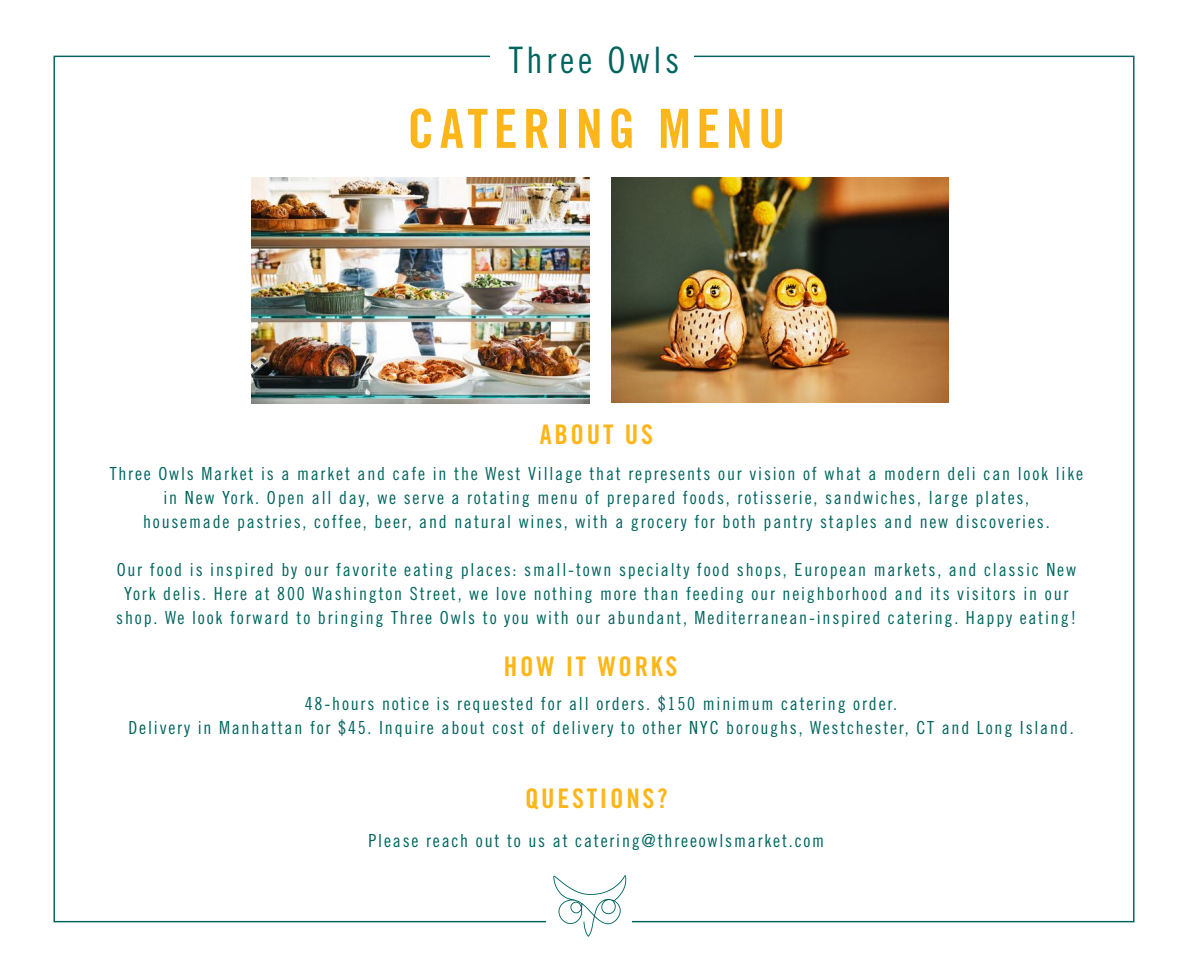
<style>
.page{position:relative;width:1188px;height:972px;background:#fff}
.page>*{position:absolute;margin:0;border:0;box-sizing:border-box;transform-origin:0 0}
.t1{font:54px "Trade Gothic LT Std Bd Cn 20";letter-spacing:.1em;color:#fcb61a}
.t2{font:36.45px "Trade Gothic LT Std Cn 18";letter-spacing:.1em;color:#00655e}
.t3{font:27px "Trade Gothic LT Std Bd Cn 20";letter-spacing:.1em;color:#fcb61a}
.t4{font:18px/24px "Trade Gothic LT Std Cn 18";letter-spacing:.1em;color:#00655e;text-align:center}
</style>
<div class="page">
<svg style="left:553px;top:875px;width:73px;height:62px"></svg>
<img style="left:251px;top:178px;width:339px;height:226px">
<img style="left:611px;top:178px;width:338px;height:225px">
<h2 class="t2" style="left:509px;top:39px;width:172px">Three Owls</h2>
<h1 class="t1" style="left:407px;top:96px;width:379px">CATERING MENU</h1>
<h3 class="t3" style="left:540px;top:418px;width:115px">ABOUT US</h3>
<p class="t4" style="left:110px;top:462px;width:975px">Three Owls Market is a market and cafe in the West Village that represents our vision of what a modern deli can look like in New York. Open all day, we serve a rotating menu of prepared foods, rotisserie, sandwiches, large plates,<br>housemade pastries, coffee, beer, and natural wines, with a grocery for both pantry staples and new discoveries.</p>
<p class="t4" style="left:116px;top:558px;width:962px">Our food is inspired by our favorite eating places: small-town specialty food shops, European markets, and classic New<br>York delis. Here at 800 Washington Street, we love nothing more than feeding our neighborhood and its visitors in our shop. We look forward to bringing Three Owls to you with our abundant, Mediterranean-inspired catering. Happy eating!</p>
<h3 class="t3" style="left:504px;top:650px;width:175px">HOW IT WORKS</h3>
<p class="t4" style="left:128px;top:692px;width:947px">48-hours notice is requested for all orders. $150 minimum catering order.<br>Delivery in Manhattan for $45. Inquire about cost of delivery to other NYC boroughs, Westchester, CT and Long Island.</p>
<h3 class="t3" style="left:525px;top:782px;width:144px">QUESTIONS?</h3>
<p class="t4" style="left:369px;top:828px;width:457px">Please reach out to us at catering@threeowlsmarket.com</p>
</div>
